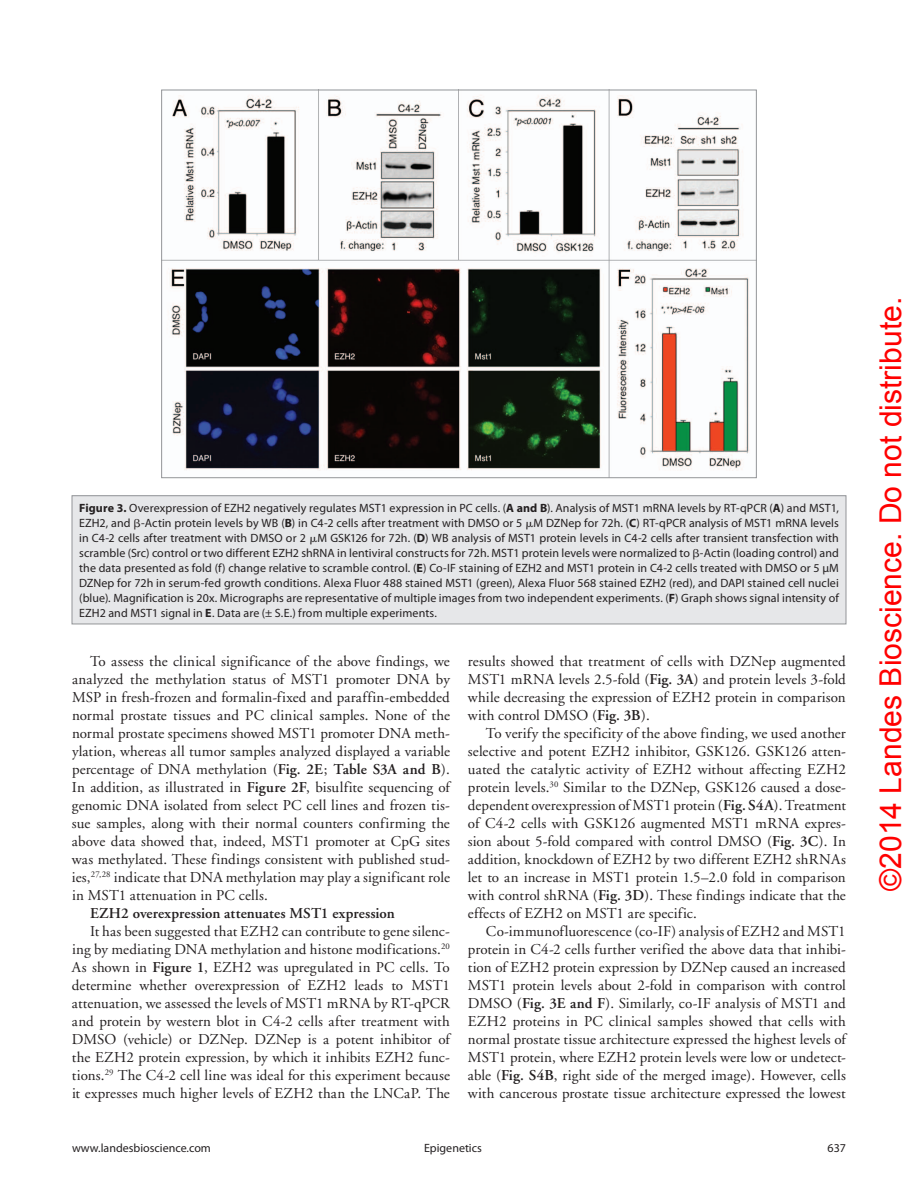
<style>
.page{position:relative;width:918px;height:1188px;background:#fff}
.page>*{position:absolute;margin:0;border:0;box-sizing:border-box;transform-origin:0 0}
.t1{font:30.15px "Arial";color:#f00}
.t2{font:15px/18px "Adobe Garamond";letter-spacing:.01em;color:#231f20;text-align:justify}
.t3{font:600 15px "Adobe Garamond";letter-spacing:.005em;color:#231f20}
.t4{font:12px/15px "Myriad Pro";letter-spacing:.005em;color:#231f20;text-align:justify}
.s1{font-weight:700}
.s2{font-family:"Universal Std Greekw Math Pi"}
.s3{font-weight:600}
</style>
<div class="page">
<img style="left:163px;top:92px;width:592px;height:384px">
<div style="left:72px;top:496px;width:774px;height:128px;background:#e6e7e9"></div>
<div style="left:72px;top:495px;width:774px;height:129px;border:1px solid #939598"></div>
<p class="t4" style="left:79px;top:500px;width:761px"><span class="s1">Figure 3.</span> Overexpression of EZH2 negatively regulates MST1 expression in PC cells. (<span class="s1">A and B</span>). Analysis of MST1 mRNA levels by RT-qPCR (<span class="s1">A</span>) and MST1, EZH2, and <span class="s2">β</span>-Actin protein levels by WB (<span class="s1">B</span>) in C4-2 cells after treatment with DMSO or 5 <span class="s2">μ</span>M DZNep for 72h. (<span class="s1">C</span>) RT-qPCR analysis of MST1 mRNA levels in C4-2 cells after treatment with DMSO or 2 <span class="s2">μ</span>M GSK126 for 72h. (<span class="s1">D</span>) WB analysis of MST1 protein levels in C4-2 cells after transient transfection with scramble (Src) control or two different EZH2 shRNA in lentiviral constructs for 72h. MST1 protein levels were normalized to <span class="s2">β</span>-Actin (loading control) and the data presented as fold (f) change relative to scramble control. (<span class="s1">E</span>) Co-IF staining of EZH2 and MST1 protein in C4-2 cells treated with DMSO or 5 µM DZNep for 72h in serum-fed growth conditions. Alexa Fluor 488 stained MST1 (green), Alexa Fluor 568 stained EZH2 (red), and DAPI stained cell nuclei (blue). Magnification is 20x. Micrographs are representative of multiple images from two independent experiments. (<span class="s1">F</span>) Graph shows signal intensity of EZH2 and MST1 signal in <span class="s1">E</span>. Data are (± S.E.) from multiple experiments.</p>
<p class="t2" style="left:72px;top:653px;width:380px;text-indent:18px">To assess the clinical significance of the above findings, we analyzed the methylation status of MST1 promoter DNA by MSP in fresh-frozen and formalin-fixed and paraffin-embedded normal prostate tissues and PC clinical samples. None of the normal prostate specimens showed MST1 promoter DNA meth&shy;ylation, whereas all tumor samples analyzed displayed a variable percentage of DNA methylation (<span class="s3">Fig. 2E</span>; <span class="s3">Table S3A and B</span>).<br>In addition, as illustrated in <span class="s3">Figure 2F</span>, bisulfite sequencing of genomic DNA isolated from select PC cell lines and frozen tis&shy;sue samples, along with their normal counters confirming the above data showed that, indeed, MST1 promoter at CpG sites was methylated. These findings consistent with published stud&shy;ies,<sup>27,28</sup> indicate that DNA methylation may play a significant role in MST1 attenuation in PC cells.</p>
<p class="t3" style="left:90px;top:905px;width:306px">EZH2 overexpression attenuates MST1 expression</p>
<p class="t2" style="left:72px;top:923px;width:379px;text-indent:18px">It has been suggested that EZH2 can contribute to gene silenc&shy;ing by mediating DNA methylation and histone modifications.<sup>20<br></sup>As shown in <span class="s3">Figure 1</span>, EZH2 was upregulated in PC cells. To determine whether overexpression of EZH2 leads to MST1 attenuation, we assessed the levels of MST1 mRNA by RT-qPCR and protein by western blot in C4-2 cells after treatment with DMSO (vehicle) or DZNep. DZNep is a potent inhibitor of the EZH2 protein expression, by which it inhibits EZH2 func&shy;tions.<sup>29</sup> The C4-2 cell line was ideal for this experiment because it expresses much higher levels of EZH2 than the LNCaP. The</p>
<p class="t2" style="left:468px;top:653px;width:379px">results showed that treatment of cells with DZNep augmented MST1 mRNA levels 2.5-fold (<span class="s3">Fig. 3A</span>) and protein levels 3-fold while decreasing the expression of EZH2 protein in comparison with control DMSO (<span class="s3">Fig. 3B</span>).</p>
<p class="t2" style="left:468px;top:725px;width:380px;text-indent:18px">To verify the specificity of the above finding, we used another selective and potent EZH2 inhibitor, GSK126. GSK126 atten&shy;uated the catalytic activity of EZH2 without affecting EZH2 protein levels.<sup>30</sup> Similar to the DZNep, GSK126 caused a dose&shy;dependent overexpression of MST1 protein (<span class="s3">Fig. S4A</span>). Treatment of C4-2 cells with GSK126 augmented MST1 mRNA expres&shy;sion about 5-fold compared with control DMSO (<span class="s3">Fig. 3C</span>). In addition, knockdown of EZH2 by two different EZH2 shRNAs let to an increase in MST1 protein 1.5–2.0 fold in comparison with control shRNA (<span class="s3">Fig. 3D</span>). These findings indicate that the effects of EZH2 on MST1 are specific.</p>
<p class="t2" style="left:468px;top:923px;width:380px;text-indent:18px">Co-immunofluorescence (co-IF) analysis of EZH2 and MST1 protein in C4-2 cells further verified the above data that inhibi&shy;tion of EZH2 protein expression by DZNep caused an increased MST1 protein levels about 2-fold in comparison with control DMSO (<span class="s3">Fig. 3E and F</span>). Similarly, co-IF analysis of MST1 and EZH2 proteins in PC clinical samples showed that cells with normal prostate tissue architecture expressed the highest levels of MST1 protein, where EZH2 protein levels were low or undetect&shy;able (<span class="s3">Fig. S4B</span>, right side of the merged image). However, cells with cancerous prostate tissue architecture expressed the lowest</p>
<p class="t4" style="left:72px;top:1140px;width:140px">www.landesbioscience.com</p>
<p class="t4" style="left:424px;top:1140px;width:59px">Epigenetics</p>
<p class="t4" style="left:828px;top:1140px;width:20px">637</p>
<h1 class="t1" style="left:871px;top:891px;width:595px;rotate:-90deg">©2014 Landes Bioscience. Do not distribute.</h1>
</div>
